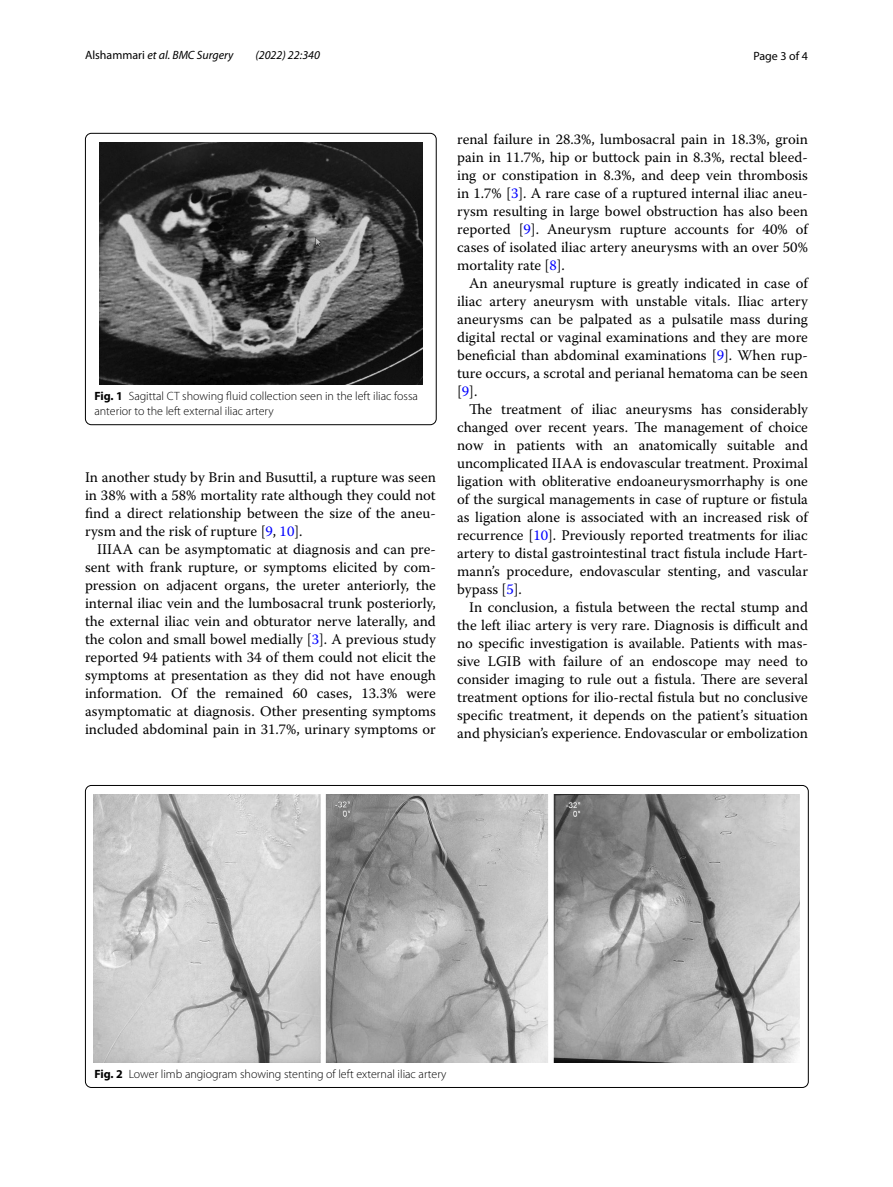
<style>
.page{position:relative;width:893px;height:1187px;background:#fff}
.page>*{position:absolute;margin:0;border:0;box-sizing:border-box;transform-origin:0 0}
.t1{font:14.7px/18px "Warnock Pro";color:#000;text-align:justify}
.t2{font:300 12px/15px "Myriad Pro";color:#000}
.t3{font:italic 12px "Myriad Pro";color:#000}
.t4{font:12px "Myriad Pro";color:#000}
.s1{font-style:normal}
.s2{font-weight:700}
.s3{color:#00f}
</style>
<div class="page">
<img style="left:99px;top:142px;width:323px;height:243px">
<div style="left:85px;top:133px;width:351px;height:292px;border:1px solid #000;border-radius:6px"></div>
<img style="left:94px;top:794px;width:706px;height:268px">
<p class="t3" style="left:85px;top:48px;width:150px"><span class="s1">Alshammari</span> et al. BMC Surgery</p>
<p class="t3" style="left:255px;top:48px;width:66px">(2022) 22:340</p>
<p class="t4" style="left:753px;top:48px;width:56px">Page 3 of 4</p>
<p class="t2" style="left:94px;top:388px;width:325px"><span class="s2">Fig. 1</span> Sagittal CT showing fluid collection seen in the left iliac fossa anterior to the left external iliac artery</p>
<p class="t1" style="left:85px;top:467px;width:352px">In another study by Brin and Busuttil, a rupture was seen in 38% with a 58% mortality rate although they could not find a direct relationship between the size of the aneu&shy;rysm and the risk of rupture [<span class="s3">9</span>, <span class="s3">10</span>].</p>
<p class="t1" style="left:85px;top:539px;width:352px;text-indent:12px">IIIAA can be asymptomatic at diagnosis and can pre&shy;sent with frank rupture, or symptoms elicited by com&shy;pression on adjacent organs, the ureter anteriorly, the internal iliac vein and the lumbosacral trunk posteriorly, the external iliac vein and obturator nerve laterally, and the colon and small bowel medially [<span class="s3">3</span>]. A previous study reported 94 patients with 34 of them could not elicit the symptoms at presentation as they did not have enough information. Of the remained 60 cases, 13.3% were asymptomatic at diagnosis. Other presenting symptoms included abdominal pain in 31.7%, urinary symptoms or</p>
<p class="t1" style="left:457px;top:130px;width:352px">renal failure in 28.3%, lumbosacral pain in 18.3%, groin pain in 11.7%, hip or buttock pain in 8.3%, rectal bleed&shy;ing or constipation in 8.3%, and deep vein thrombosis in 1.7% [<span class="s3">3</span>]. A rare case of a ruptured internal iliac aneu&shy;rysm resulting in large bowel obstruction has also been reported [<span class="s3">9</span>]. Aneurysm rupture accounts for 40% of cases of isolated iliac artery aneurysms with an over 50% mortality rate [<span class="s3">8</span>].</p>
<p class="t1" style="left:457px;top:274px;width:352px;text-indent:12px">An aneurysmal rupture is greatly indicated in case of iliac artery aneurysm with unstable vitals. Iliac artery aneurysms can be palpated as a pulsatile mass during digital rectal or vaginal examinations and they are more beneficial than abdominal examinations [<span class="s3">9</span>]. When rup&shy;ture occurs, a scrotal and perianal hematoma can be seen [<span class="s3">9</span>].</p>
<p class="t1" style="left:457px;top:400px;width:352px;text-indent:12px">The treatment of iliac aneurysms has considerably changed over recent years. The management of choice now in patients with an anatomically suitable and uncomplicated IIAA is endovascular treatment. Proximal ligation with obliterative endoaneurysmorrhaphy is one of the surgical managements in case of rupture or fistula as ligation alone is associated with an increased risk of recurrence [<span class="s3">10</span>]. Previously reported treatments for iliac artery to distal gastrointestinal tract fistula include Hart&shy;mann’s procedure, endovascular stenting, and vascular bypass [<span class="s3">5</span>].</p>
<p class="t1" style="left:457px;top:598px;width:352px;text-indent:12px">In conclusion, a fistula between the rectal stump and the left iliac artery is very rare. Diagnosis is difficult and no specific investigation is available. Patients with mas&shy;sive LGIB with failure of an endoscope may need to consider imaging to rule out a fistula. There are several treatment options for ilio-rectal fistula but no conclusive specific treatment, it depends on the patient’s situation and physician’s experience. Endovascular or embolization</p>
<p class="t2" style="left:94px;top:1066px;width:354px"><span class="s2">Fig. 2</span> Lower limb angiogram showing stenting of left external iliac artery</p>
</div>
